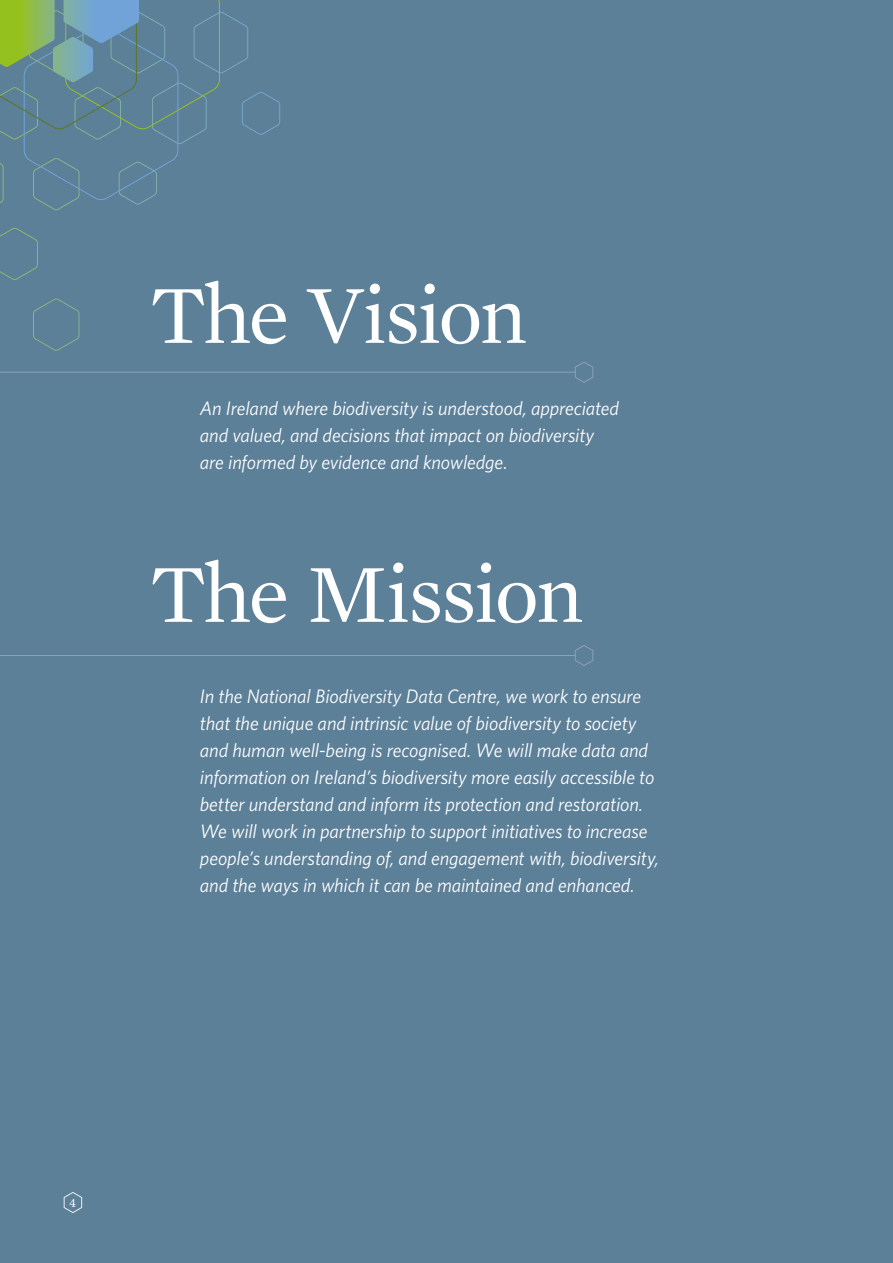
<style>
.page{position:relative;width:893px;height:1263px;background:#fff}
.page>*{position:absolute;margin:0;border:0;box-sizing:border-box;transform-origin:0 0}
.t1{font:84px "Mercury Text G1 Roman";letter-spacing:-.035em;color:#fff}
.t2{font:italic 19.5px/27px "Whitney";letter-spacing:-.005em;color:#fff}
.t3{font:12.75px "Mercury Text G1 Roman";color:#fff}
</style>
<div class="page">
<div style="left:0;top:0;width:892px;height:1263px;background:#5d8099"></div>
<svg style="left:0;top:12px;width:280px;height:339px"></svg>
<svg style="left:0;top:0;width:220px;height:201px"></svg>
<svg style="left:63px;top:1192px;width:19px;height:21px"></svg>
<hr style="left:0;top:372px;width:575px;height:1px;background:#8aa1b6">
<svg style="left:575px;top:362px;width:19px;height:21px"></svg>
<hr style="left:0;top:655px;width:575px;height:1px;background:#8aa1b6">
<svg style="left:575px;top:645px;width:19px;height:21px"></svg>
<h1 class="t1" style="left:150px;top:265px;width:379px">The Vision</h1>
<p class="t2" style="left:200px;top:394px;width:421px">An Ireland where biodiversity is understood, appreciated and valued, and decisions that impact on biodiversity are informed by evidence and knowledge.</p>
<h1 class="t1" style="left:150px;top:544px;width:435px">The Mission</h1>
<p class="t2" style="left:200px;top:682px;width:461px">In the National Biodiversity Data Centre, we work to ensure that the unique and intrinsic value of biodiversity to society and human well-being is recognised. We will make data and information on Ireland’s biodiversity more easily accessible to better understand and inform its protection and restoration.<br>We will work in partnership to support initiatives to increase people’s understanding of, and engagement with, biodiversity, and the ways in which it can be maintained and enhanced.</p>
<p class="t3" style="left:69px;top:1195px;width:9px">4</p>
</div>
